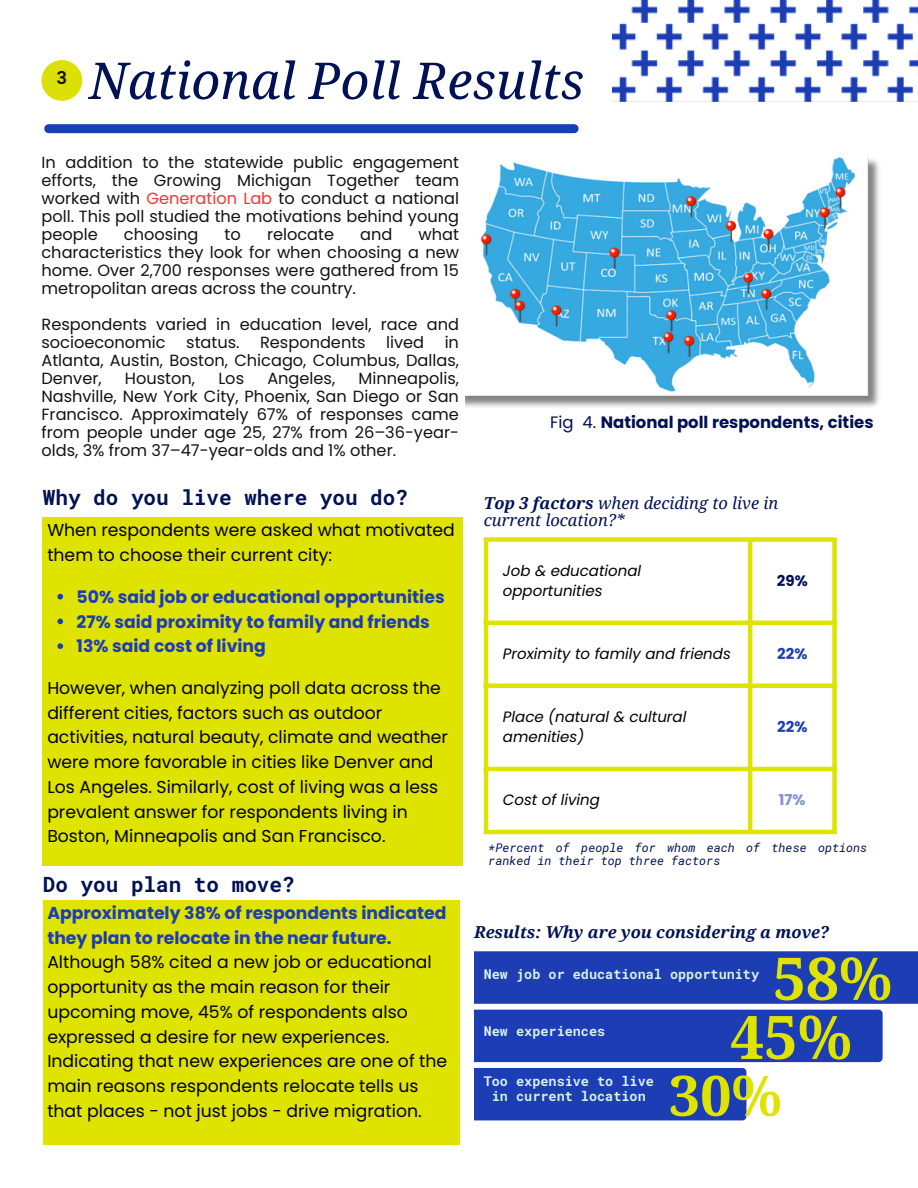
<style>
.page{position:relative;width:918px;height:1188px;background:#fff}
.page>*{position:absolute;margin:0;border:0;box-sizing:border-box;transform-origin:0 0}
.t1{font:700 60.15px "Noto Serif";color:#dee300}
.t2{font:700 58.95px "Noto Serif";color:#dee300}
.t3{font:700 55.8px "Noto Serif";color:#dee300}
.t4{font:italic 50.85px "Noto Serif";color:#001254}
.t5{font:700 21px "Roboto Mono";color:#001254}
.t6{font:700 18px "Roboto Mono";color:#121212}
.t7{font:17.25px/24.8px "Poppins";color:#000}
.t8{font:700 17.25px/24.8px "Poppins";color:#1c3db4}
.t9{font:italic 16.5px "Noto Serif";color:#001254}
.t10{font:700 16.5px "Poppins";color:#001254}
.t11{font:italic 700 16.5px "Noto Serif";color:#001254}
.t12{font:16.2px/18px "Poppins";color:#121212;text-align:justify}
.t13{font:italic 15px/20.2px "Poppins";color:#000}
.t14{font:700 15px "Poppins";color:#1c3db4}
.t15{font:700 15px "Poppins";color:#001254}
.t16{font:700 15px "Poppins";color:#7f92d4}
.t17{font:700 13.5px "Roboto Mono";color:#d8f2ec}
.t18{font:italic 12px/13px "Roboto Mono";color:#001254}
.s1{color:#ff3131}
.s2{font-weight:400}
.s3{font-weight:700}
</style>
<div class="page">
<div style="left:43px;top:517px;width:420px;height:349px;background:#dee300"></div>
<svg style="left:57px;top:594px;width:6px;height:5px"></svg>
<svg style="left:57px;top:619px;width:6px;height:5px"></svg>
<svg style="left:57px;top:643px;width:6px;height:6px"></svg>
<img style="left:465px;top:156px;width:414px;height:251px">
<div style="left:43px;top:900px;width:417px;height:244px;background:#dee300"></div>
<div style="left:49px;top:124px;width:525px;height:9px;background:#1c3db4"></div>
<div style="left:42px;top:60px;width:40px;height:41px;background:#dbe106;border-radius:50%"></div>
<img style="left:612px;top:0;width:306px;height:102px">
<div style="left:474px;top:951px;width:444px;height:53px;background:#1c3db4"></div>
<div style="left:474px;top:1010px;width:409px;height:52px;background:#1c3db4"></div>
<div style="left:474px;top:1068px;width:272px;height:52px;background:#1c3db4"></div>
<svg style="left:488px;top:542px;width:344px;height:288px"></svg>
<hr style="left:484px;top:542px;width:4px;height:288px;background:#dee300">
<hr style="left:748px;top:542px;width:4px;height:288px;background:#dee300">
<div style="left:832px;top:542px;width:5px;height:288px;background:#dee300"></div>
<div style="left:484px;top:537px;width:353px;height:5px;background:#dee300"></div>
<hr style="left:484px;top:621px;width:353px;height:4px;background:#dee300">
<hr style="left:484px;top:684px;width:353px;height:4px;background:#dee300">
<hr style="left:484px;top:767px;width:353px;height:4px;background:#dee300">
<hr style="left:484px;top:830px;width:353px;height:4px;background:#dee300">
<p class="t6" style="left:56px;top:65px;width:12px">3</p>
<p class="t4" style="left:89px;top:45px;width:497px">National Poll Results</p>
<p class="t12" style="left:42px;top:153px;width:419px">In addition to the statewide public engagement efforts, the Growing Michigan Together team worked with <span class="s1">Generation Lab</span> to conduct a national poll. This poll studied the motivations behind young people</p>
<p class="t12" style="left:124px;top:225px;width:76px">choosing</p>
<p class="t12" style="left:225px;top:225px;width:18px">to</p>
<p class="t12" style="left:267px;top:225px;width:69px">relocate</p>
<p class="t12" style="left:360px;top:225px;width:34px">and</p>
<p class="t12" style="left:42px;top:225px;width:419px;text-indent:377px">what characteristics they look for when choosing a new home. Over 2,700 responses were gathered from 15 metropolitan areas across the country.</p>
<p class="t12" style="left:42px;top:315px;width:419px">Respondents varied in education level, race and socioeconomic</p>
<p class="t12" style="left:42px;top:333px;width:419px;text-indent:403px">in Atlanta, Austin, Boston, Chicago, Columbus, Dallas, Denver,</p>
<p class="t12" style="left:186px;top:333px;width:55px">status.</p>
<p class="t12" style="left:260px;top:333px;width:107px">Respondents</p>
<p class="t12" style="left:386px;top:333px;width:39px">lived</p>
<p class="t12" style="left:42px;top:369px;width:419px;text-indent:317px">Minneapolis, Nashville, New York City, Phoenix, San Diego or San Francisco. Approximately 67% of responses came from people under age 25, 27% from 26–36-year&shy;olds, 3% from 37–47-year-olds and 1% other.</p>
<p class="t5" style="left:43px;top:483px;width:367px">Why do you live where you do?</p>
<p class="t12" style="left:125px;top:369px;width:72px">Houston,</p>
<p class="t12" style="left:218px;top:369px;width:27px">Los</p>
<p class="t12" style="left:267px;top:369px;width:69px">Angeles,</p>
<p class="t7" style="left:47px;top:518px;width:409px">When respondents were asked what motivated them to choose their current city:</p>
<p class="t8" style="left:77px;top:584px;width:370px">50% said job or educational opportunities</p>
<p class="t8" style="left:77px;top:609px;width:355px">27% said proximity to family and friends</p>
<p class="t8" style="left:77px;top:634px;width:191px">13% said cost of living</p>
<p class="t7" style="left:47px;top:676px;width:402px">However, when analyzing poll data across the different cities, factors such as outdoor activities, natural beauty, climate and weather were more favorable in cities like Denver and Los Angeles. Similarly, cost of living was a less prevalent answer for respondents living in Boston, Minneapolis and San Francisco.</p>
<p class="t5" style="left:43px;top:870px;width:253px">Do you plan to move?</p>
<p class="t8" style="left:47px;top:900px;width:401px">Approximately 38% of respondents indicated they plan to relocate in the near future.</p>
<p class="t7" style="left:47px;top:950px;width:401px">Although 58% cited a new job or educational opportunity as the main reason for their upcoming move, 45% of respondents also expressed a desire for new experiences.<br>Indicating that new experiences are one of the main reasons respondents relocate tells us that places - not just jobs - drive migration.</p>
<p class="t10" style="left:550px;top:411px;width:325px"><span class="s2">Fig 4.</span> National poll respondents, cities</p>
<p class="t9" style="left:484px;top:492px;width:296px"><span class="s3">Top 3 factors</span> when deciding to live in</p>
<p class="t9" style="left:484px;top:509px;width:142px">current location?*</p>
<p class="t13" style="left:503px;top:560px;width:140px">Job &amp; educational opportunities</p>
<p class="t15" style="left:777px;top:570px;width:32px">29%</p>
<p class="t13" style="left:503px;top:643px;width:229px">Proximity to family and friends</p>
<p class="t14" style="left:777px;top:643px;width:32px">22%</p>
<p class="t13" style="left:503px;top:706px;width:185px">Place (natural &amp; cultural amenities)</p>
<p class="t14" style="left:777px;top:716px;width:32px">22%</p>
<p class="t13" style="left:503px;top:790px;width:99px">Cost of living</p>
<p class="t16" style="left:779px;top:789px;width:28px">17%</p>
<p class="t18" style="left:488px;top:840px;width:381px">*Percent of people for whom each of these options ranked in their top three factors</p>
<p class="t11" style="left:474px;top:920px;width:356px">Results: Why are you considering a move?</p>
<p class="t2" style="left:773px;top:937px;width:121px">58%</p>
<p class="t17" style="left:484px;top:965px;width:277px">New job or educational opportunity</p>
<p class="t17" style="left:484px;top:1022px;width:123px">New experiences</p>
<p class="t17" style="left:484px;top:1072px;width:172px">Too expensive to live</p>
<p class="t17" style="left:492px;top:1087px;width:155px">in current location</p>
<p class="t1" style="left:730px;top:995px;width:123px">45%</p>
<p class="t3" style="left:669px;top:1056px;width:114px">30%</p>
</div>
